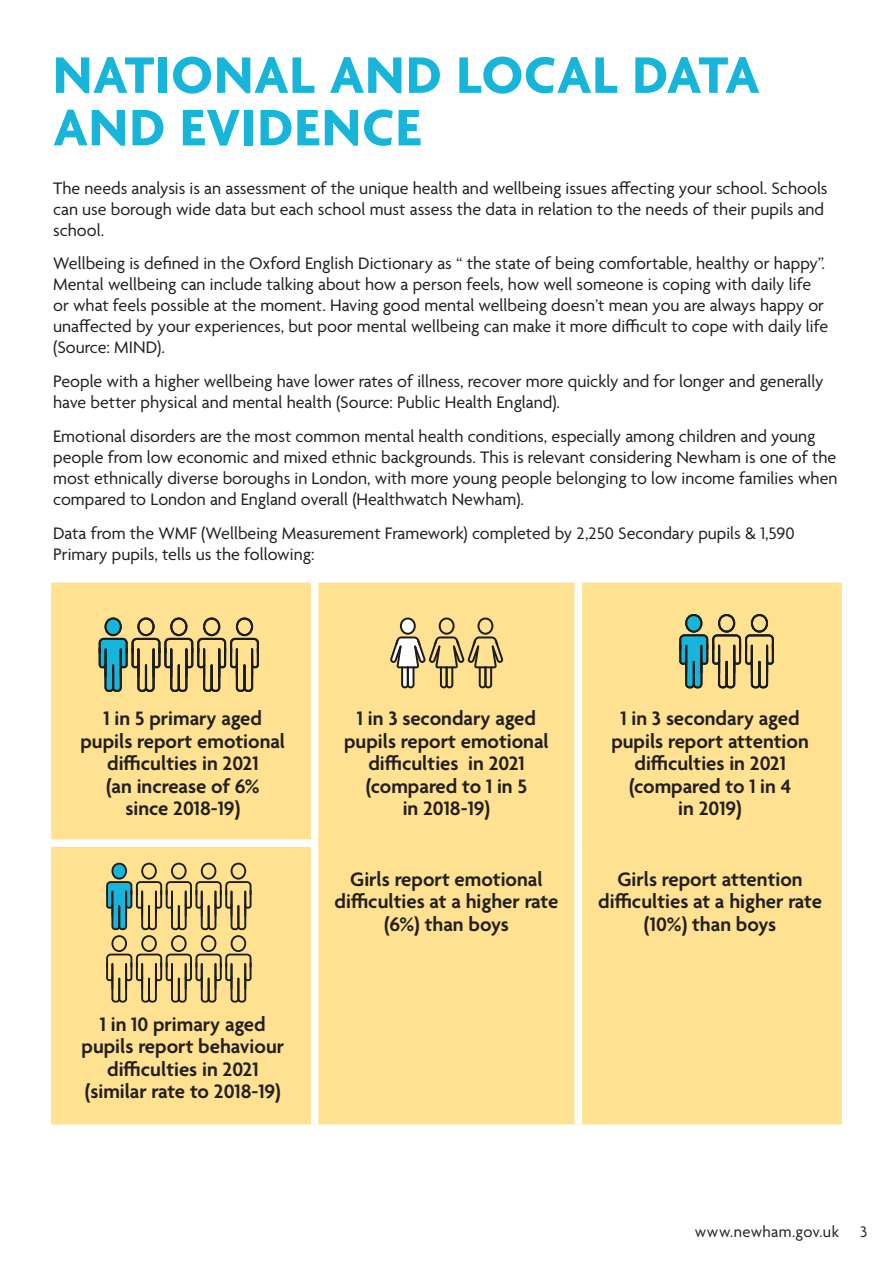
<style>
.page{position:relative;width:893px;height:1263px;background:#fff}
.page>*{position:absolute;margin:0;border:0;box-sizing:border-box;transform-origin:0 0}
.Body{font:700 55.5px/52.5px "Agenda";letter-spacing:.015em;color:#17b5d9}
.Body-2{font:600 21px/22.5px "Agenda";color:#231f20;text-align:center}
.Body-3{font:18px/21px "Agenda";color:#231f20}
.t1{font:16.5px "Agenda";letter-spacing:.025em;color:#231f20}
</style>
<div class="page">
<div style="left:51px;top:583px;width:791px;height:541px;background:#fee291"></div>
<div style="left:311px;top:583px;width:7px;height:256px;background:#fff"></div>
<div style="left:575px;top:583px;width:7px;height:260px;background:#fff"></div>
<div style="left:51px;top:839px;width:267px;height:8px;background:#fff"></div>
<div style="left:311px;top:847px;width:7px;height:277px;background:#fff"></div>
<div style="left:575px;top:843px;width:7px;height:281px;background:#fff"></div>
<svg style="left:98px;top:617px;width:161px;height:75px;background:#b0aa77"></svg>
<svg style="left:679px;top:613px;width:95px;height:75px;background:#a4a87b"></svg>
<svg style="left:106px;top:862px;width:145px;height:140px;background:#ada06d"></svg>
<svg style="left:390px;top:617px;width:113px;height:71px;background:#d0bc83"></svg>
<p class="Body" style="left:53px;top:52px;width:708px">NATIONAL AND LOCAL DATA<br>AND EVIDENCE</p>
<p class="Body-3" style="left:53px;top:178px;width:776px">The needs analysis is an assessment of the unique health and wellbeing issues affecting your school. Schools can use borough wide data but each school must assess the data in relation to the needs of their pupils and school.</p>
<p class="Body-3" style="left:53px;top:254px;width:777px">Wellbeing is defined in the Oxford English Dictionary as “ the state of being comfortable, healthy or happy”.<br>Mental wellbeing can include talking about how a person feels, how well someone is coping with daily life or what feels possible at the moment. Having good mental wellbeing doesn’t mean you are always happy or unaffected by your experiences, but poor mental wellbeing can make it more difficult to cope with daily life (Source: MIND).</p>
<p class="Body-3" style="left:53px;top:372px;width:772px">People with a higher wellbeing have lower rates of illness, recover more quickly and for longer and generally have better physical and mental health (Source: Public Health England).</p>
<p class="Body-3" style="left:53px;top:427px;width:786px">Emotional disorders are the most common mental health conditions, especially among children and young people from low economic and mixed ethnic backgrounds. This is relevant considering Newham is one of the most ethnically diverse boroughs in London, with more young people belonging to low income families when compared to London and England overall (Healthwatch Newham).</p>
<p class="Body-3" style="left:53px;top:523px;width:743px">Data from the WMF (Wellbeing Measurement Framework) completed by 2,250 Secondary pupils &amp; 1,590<br>Primary pupils, tells us the following:</p>
<p class="Body-2" style="left:80px;top:708px;width:206px">1 in 5 primary aged pupils report emotional difficulties in 2021<br>(an increase of 6%<br>since 2018-19)</p>
<p class="Body-2" style="left:344px;top:708px;width:206px">1 in 3 secondary aged pupils report emotional difficulties in 2021 (compared to 1 in 5<br>in 2018-19)</p>
<p class="Body-2" style="left:82px;top:1014px;width:204px">1 in 10 primary aged pupils report behaviour difficulties in 2021 (similar rate to 2018-19)</p>
<p class="Body-2" style="left:335px;top:869px;width:225px">Girls report emotional difficulties at a higher rate (6%) than boys</p>
<p class="Body-2" style="left:611px;top:708px;width:199px">1 in 3 secondary aged pupils report attention difficulties in 2021 (compared to 1 in 4<br>in 2019)</p>
<p class="Body-2" style="left:598px;top:869px;width:225px">Girls report attention difficulties at a higher rate (10%) than boys</p>
<p class="t1" style="left:695px;top:1223px;width:146px">www.newham.gov.uk</p>
<p class="t1" style="left:860px;top:1223px;width:9px">3</p>
</div>
